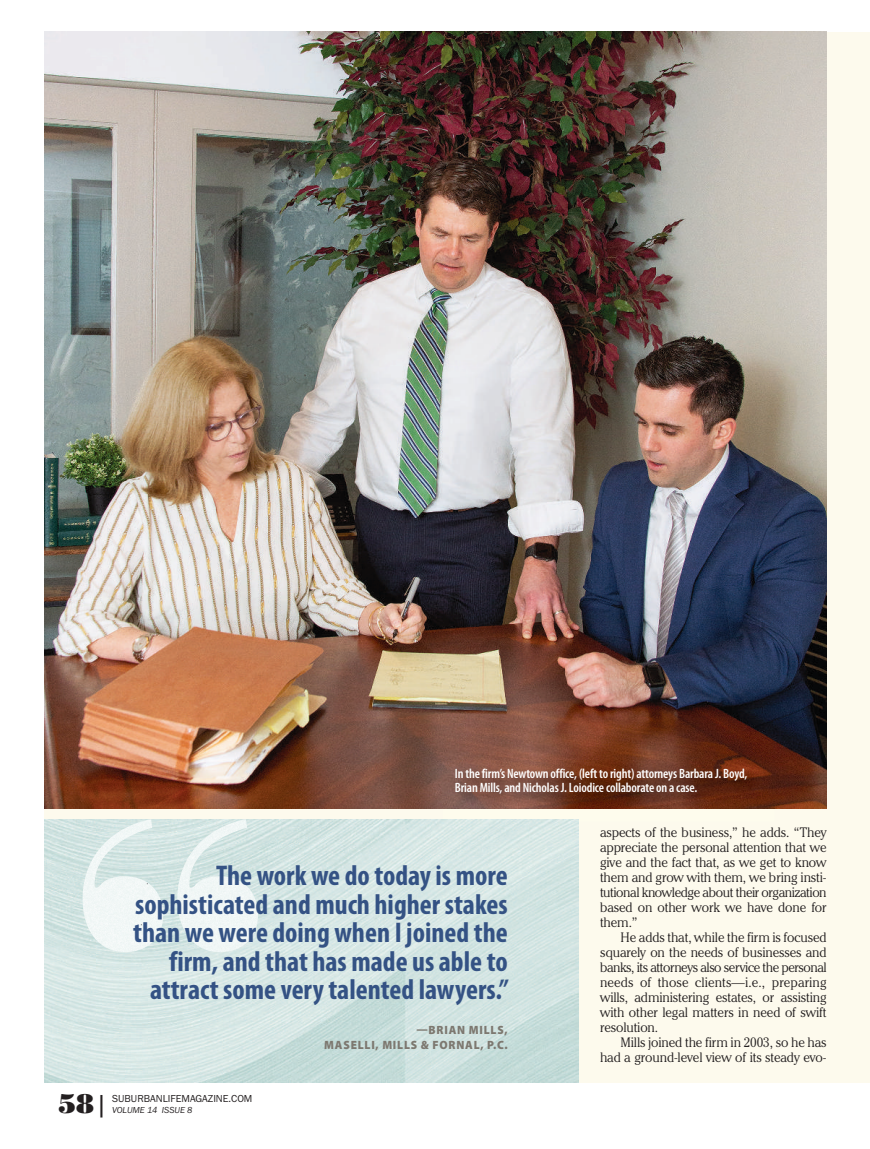
<style>
.page{position:relative;width:870px;height:1149px;background:#fff}
.page>*{position:absolute;margin:0;border:0;box-sizing:border-box;transform-origin:0 0}
.t1{font:700 condensed 28.5px/28.5px "Myriad Pro";color:#345284;text-align:right}
.t2{font:27px "Bodoni Poster";color:#231f20}
.t3{font:300 13.5px/15px "Cheltenham IT Cby BT";letter-spacing:-.005em;color:#231f20;text-align:justify}
.t4{font:600 condensed 13.5px/13.5px "Myriad Pro";letter-spacing:-.01em;color:#fff}
.t5{font:900 12px/15px "Myriad Pro";letter-spacing:.07em;color:#7d7870;text-align:right;scale:.95 1}
.t6{font:10.5px "Franklin Gothic";color:#231f20}
.t7{font:italic 9px "Franklin Gothic";color:#231f20}
.s1{font-family:"Franklin Gothic"}
</style>
<div class="page">
<div style="left:44px;top:32px;width:825px;height:1050px;background:#fdfaed"></div>
<img style="left:45px;top:32px;width:781px;height:775px">
<img style="left:443px;top:760px;width:331px;height:61px">
<img style="left:45px;top:819px;width:533px;height:262px">
<svg style="left:163px;top:819px;width:14px;height:1px"></svg>
<img style="left:177px;top:819px;width:81px;height:132px">
<img style="left:82px;top:819px;width:81px;height:132px">
<p class="t4" style="left:455px;top:767px;width:294px">In the firm’s Newtown office, (left to right) attorneys Barbara J. Boyd,<br>Brian Mills, and Nicholas J. Loiodice collaborate on a case.</p>
<h1 class="t1" style="left:133px;top:863px;width:377px">The work we do today is more sophisticated and much higher stakes than we were doing when I joined the firm, and that has made us able to attract some very talented lawyers.”</h1>
<p class="t5" style="left:324px;top:1022px;width:194px">—BRIAN MILLS,<br>MASELLI, MILLS &amp; FORNAL, P.C.</p>
<h2 class="t2" style="left:58px;top:1087px;width:52px">58<span class="s1">|</span></h2>
<p class="t6" style="left:112px;top:1091px;width:142px">SUBURBANLIFEMAGAZINE.COM</p>
<p class="t7" style="left:112px;top:1103px;width:82px">VOLUME 14 ISSUE 8</p>
<p class="t3" style="left:600px;top:826px;width:228px">aspects of the business,” he adds. “They appreciate the personal attention that we give and the fact that, as we get to know them and grow with them, we bring insti&shy;tutional knowledge about their organization based on other work we have done for them.”</p>
<p class="t3" style="left:600px;top:931px;width:228px;text-indent:21px">He adds that, while the firm is focused squarely on the needs of businesses and banks, its attorneys also service the personal needs of those clients—i.e., preparing wills, administering estates, or assisting with other legal matters in need of swift resolution.</p>
<p class="t3" style="left:600px;top:1036px;width:228px;text-align:right">Mills joined the firm in 2003, so he has had a ground-level view of its steady evo-</p>
</div>
